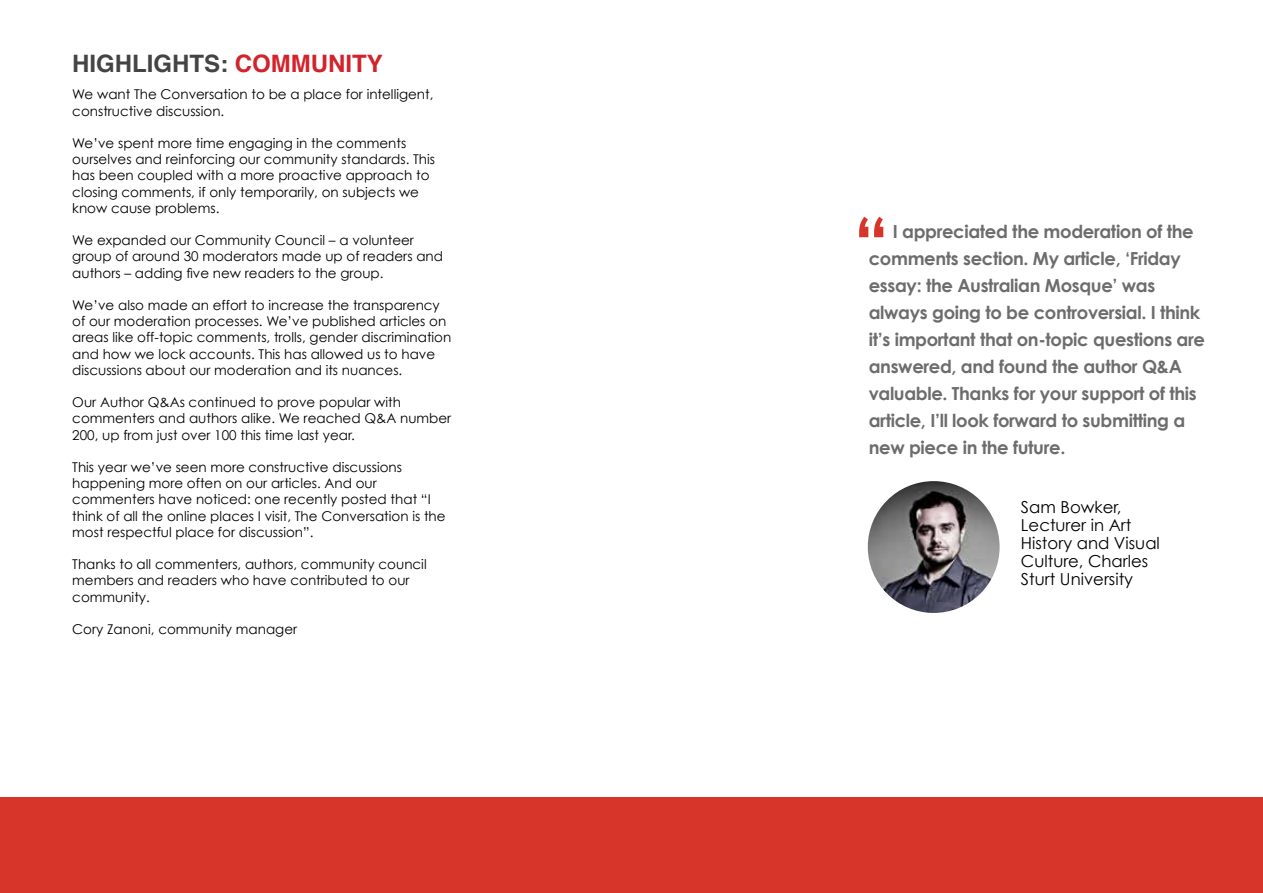
<style>
.page{position:relative;width:1263px;height:893px;background:#fff}
.page>*{position:absolute;margin:0;border:0;box-sizing:border-box;transform-origin:0 0}
.t1{font:700 75px "Century Gothic";color:#d8352a}
.t2{font:700 24px "Helvetica";color:#444}
.t3{font:700 18px/27px "Century Gothic";letter-spacing:-.02em;color:#484848}
.t4{font:16.5px/18px "Century Gothic";color:#000}
.t5{font:13.5px/16.2px "Century Gothic";color:#000}
.s1{color:#d2232a}
</style>
<div class="page">
<div style="left:0;top:797px;width:1263px;height:96px;background:#d8352a"></div>
<img style="left:868px;top:481px;width:131px;height:132px;border-radius:66px">
<h2 class="t2" style="left:72px;top:44px;width:312px">HIGHLIGHTS: <span class="s1">COMMUNITY</span></h2>
<p class="t5" style="left:72px;top:86px;width:363px">We want The Conversation to be a place for intelligent, constructive discussion.</p>
<p class="t5" style="left:72px;top:135px;width:364px">We’ve spent more time engaging in the comments ourselves and reinforcing our community standards. This has been coupled with a more proactive approach to closing comments, if only temporarily, on subjects we know cause problems.</p>
<p class="t5" style="left:72px;top:232px;width:372px">We expanded our Community Council – a volunteer group of around 30 moderators made up of readers and authors – adding five new readers to the group.</p>
<p class="t5" style="left:72px;top:297px;width:381px">We’ve also made an effort to increase the transparency of our moderation processes. We’ve published articles on areas like off-topic comments, trolls, gender discrimination and how we lock accounts. This has allowed us to have discussions about our moderation and its nuances.</p>
<p class="t5" style="left:72px;top:394px;width:380px">Our Author Q&amp;As continued to prove popular with commenters and authors alike. We reached Q&amp;A number<br>200, up from just over 100 this time last year.</p>
<p class="t5" style="left:72px;top:459px;width:375px">This year we’ve seen more constructive discussions happening more often on our articles. And our commenters have noticed: one recently posted that “I think of all the online places I visit, The Conversation is the most respectful place for discussion”.</p>
<p class="t5" style="left:72px;top:556px;width:356px">Thanks to all commenters, authors, community council members and readers who have contributed to our community.</p>
<p class="t5" style="left:72px;top:621px;width:226px">Cory Zanoni, community manager</p>
<h1 class="t1" style="left:853px;top:198px;width:37px">“</h1>
<p class="t3" style="left:869px;top:217px;width:338px;text-indent:24px">I appreciated the moderation of the comments section. My article, ‘Friday essay: the Australian Mosque’ was always going to be controversial. I think it’s important that on-topic questions are answered, and found the author Q&amp;A valuable. Thanks for your support of this article, I’ll look forward to submitting a new piece in the future.</p>
<p class="t4" style="left:1021px;top:498px;width:140px">Sam Bowker,<br>Lecturer in Art<br>History and Visual<br>Culture, Charles<br>Sturt University</p>
</div>
